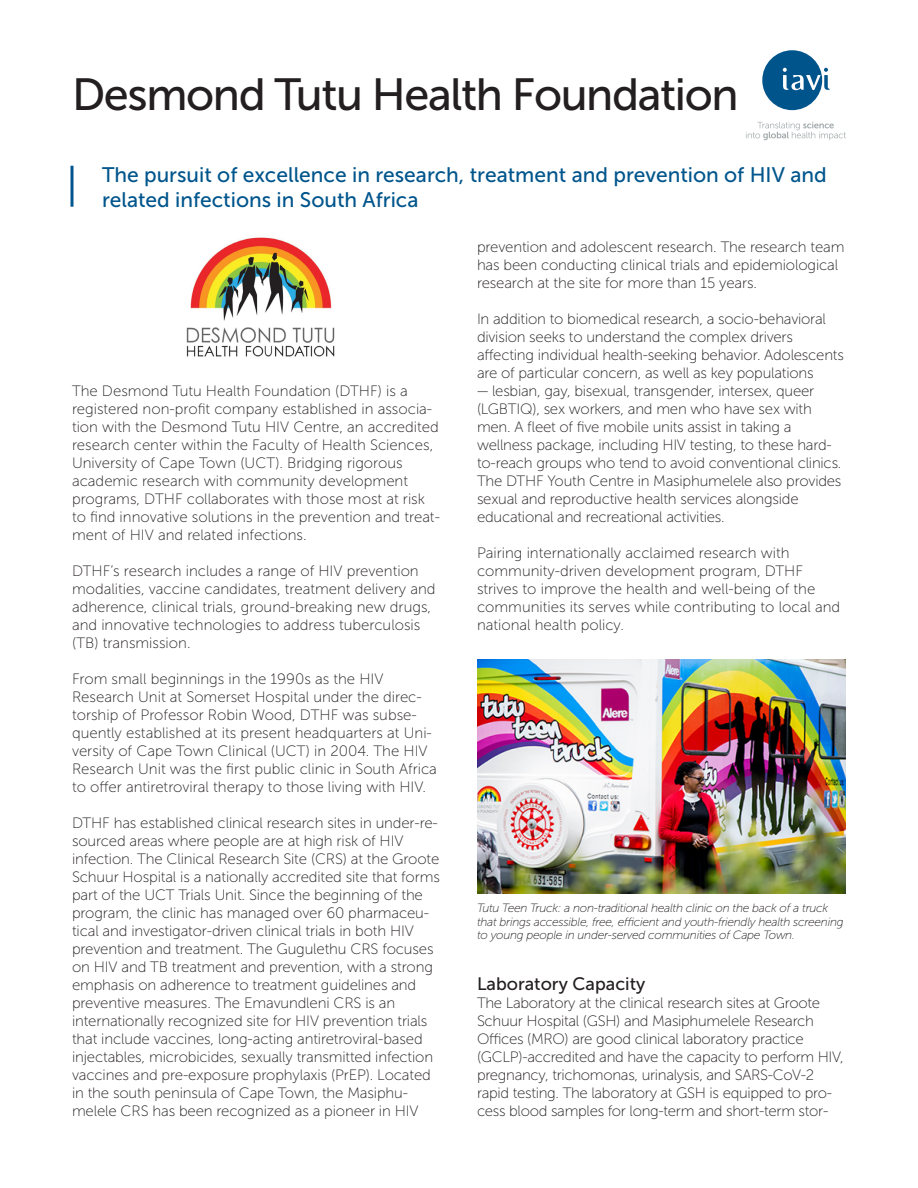
<style>
.page{position:relative;width:918px;height:1188px;background:#fff}
.page>*{position:absolute;margin:0;border:0;box-sizing:border-box;transform-origin:0 0}
.t1{font:45px "Museo Sans 500";letter-spacing:-.03em;color:#231f20}
.Subtitle{font:21px/25.2px "Museo Sans 500";color:#00558c}
.Subhead{font:18px "Museo Sans 500";color:#231f20}
.Body_text{font:15px/18px "Museo Sans 100";letter-spacing:-.01em;color:#231f20}
.t2{font:italic 12px/13.5px "Museo Sans 100";letter-spacing:-.025em;color:#231f20}
</style>
<div class="page">
<svg style="left:70px;top:166px;width:4px;height:41px"></svg>
<svg style="left:746px;top:122px;width:100px;height:18px"></svg>
<div style="left:762px;top:50px;width:60px;height:60px;background:#00548c;border-radius:50%"></div>
<svg style="left:783px;top:68px;width:47px;height:22px"></svg>
<img style="left:477px;top:659px;width:368px;height:235px">
<img style="left:186px;top:237px;width:149px;height:120px">
<p class="t1" style="left:72px;top:70px;width:668px">Desmond Tutu Health Foundation</p>
<p class="Subtitle" style="left:102px;top:162px;width:726px">The pursuit of excellence in research, treatment and prevention of HIV and related infections in South Africa</p>
<p class="Body_text" style="left:72px;top:382px;width:370px">The Desmond Tutu Health Foundation (DTHF) is a registered non-profit company established in associa&shy;tion with the Desmond Tutu HIV Centre, an accredited research center within the Faculty of Health Sciences, University of Cape Town (UCT). Bridging rigorous academic research with community development programs, DTHF collaborates with those most at risk to find innovative solutions in the prevention and treat&shy;ment of HIV and related infections.</p>
<p class="Body_text" style="left:72px;top:562px;width:365px">DTHF’s research includes a range of HIV prevention modalities, vaccine candidates, treatment delivery and adherence, clinical trials, ground-breaking new drugs, and innovative technologies to address tuberculosis (TB) transmission.</p>
<p class="Body_text" style="left:72px;top:670px;width:366px">From small beginnings in the 1990s as the HIV Research Unit at Somerset Hospital under the direc&shy;torship of Professor Robin Wood, DTHF was subse&shy;quently established at its present headquarters at Uni&shy;versity of Cape Town Clinical (UCT) in 2004. The HIV Research Unit was the first public clinic in South Africa to offer antiretroviral therapy to those living with HIV.</p>
<p class="Body_text" style="left:72px;top:814px;width:369px">DTHF has established clinical research sites in under-re&shy;sourced areas where people are at high risk of HIV infection. The Clinical Research Site (CRS) at the Groote Schuur Hospital is a nationally accredited site that forms part of the UCT Trials Unit. Since the beginning of the program, the clinic has managed over 60 pharmaceu&shy;tical and investigator-driven clinical trials in both HIV prevention and treatment. The Gugulethu CRS focuses on HIV and TB treatment and prevention, with a strong emphasis on adherence to treatment guidelines and preventive measures. The Emavundleni CRS is an internationally recognized site for HIV prevention trials that include vaccines, long-acting antiretroviral-based injectables, microbicides, sexually transmitted infection vaccines and pre-exposure prophylaxis (PrEP). Located in the south peninsula of Cape Town, the Masiphu&shy;melele CRS has been recognized as a pioneer in HIV</p>
<p class="Body_text" style="left:477px;top:238px;width:369px">prevention and adolescent research. The research team has been conducting clinical trials and epidemiological research at the site for more than 15 years.</p>
<p class="Body_text" style="left:477px;top:310px;width:368px">In addition to biomedical research, a socio-behavioral division seeks to understand the complex drivers affecting individual health-seeking behavior. Adolescents are of particular concern, as well as key populations</p>
<p class="Body_text" style="left:477px;top:382px;width:366px">— lesbian, gay, bisexual, transgender, intersex, queer (LGBTIQ), sex workers, and men who have sex with men. A fleet of five mobile units assist in taking a wellness package, including HIV testing, to these hard&shy;to-reach groups who tend to avoid conventional clinics.<br>The DTHF Youth Centre in Masiphumelele also provides sexual and reproductive health services alongside educational and recreational activities.</p>
<p class="Body_text" style="left:477px;top:544px;width:365px">Pairing internationally acclaimed research with community-driven development program, DTHF strives to improve the health and well-being of the communities its serves while contributing to local and national health policy.</p>
<p class="t2" style="left:477px;top:901px;width:368px">Tutu Teen Truck: a non-traditional health clinic on the back of a truck that brings accessible, free, efficient and youth-friendly health screening to young people in under-served communities of Cape Town.</p>
<p class="Subhead" style="left:477px;top:974px;width:170px">Laboratory Capacity</p>
<p class="Body_text" style="left:477px;top:994px;width:368px">The Laboratory at the clinical research sites at Groote Schuur Hospital (GSH) and Masiphumelele Research Offices (MRO) are good clinical laboratory practice (GCLP)-accredited and have the capacity to perform HIV, pregnancy, trichomonas, urinalysis, and SARS-CoV-2 rapid testing. The laboratory at GSH is equipped to pro&shy;cess blood samples for long-term and short-term stor-</p>
</div>
